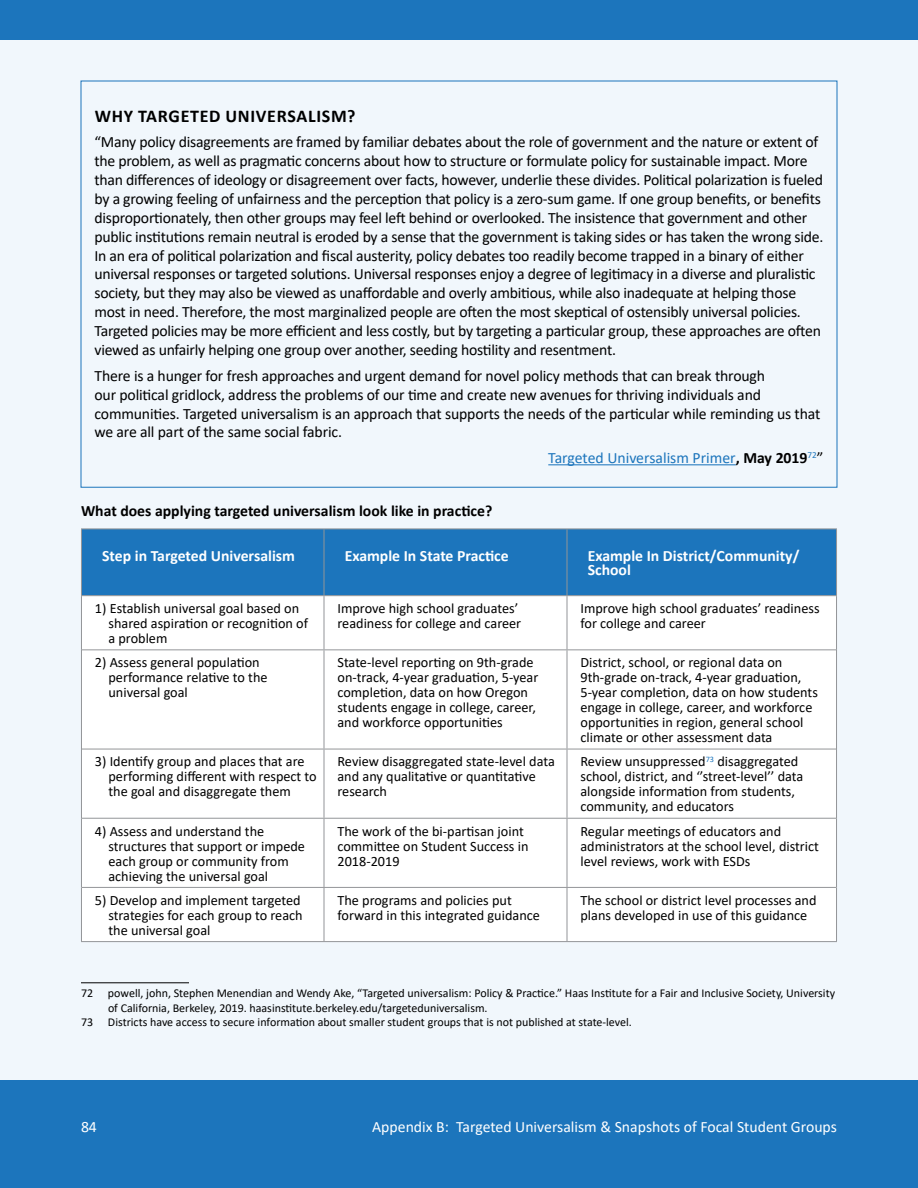
<style>
.page{position:relative;width:918px;height:1188px;background:#fff}
.page>*{position:absolute;margin:0;border:0;box-sizing:border-box;transform-origin:0 0}
.Tech_call_out_header{font:700 18px "Calibri";letter-spacing:.04em;color:#000}
.Technical_Call_out{font:15.75px/18.9px "Calibri";letter-spacing:-.015em;color:#000}
.Table_Header{font:700 15.75px/14.4px "Calibri";color:#fff}
.t1{font:15.75px "Calibri";color:#fff}
.Body_Span{font:700 15.75px "Calibri";color:#000}
.Technical_Call_out-2{font:15.75px "Calibri";color:#1c75bc}
.Table{font:14.25px/15px "Calibri";color:#000}
.New_footnotes{font:12px "Calibri";color:#000}
.s1{font-weight:700;color:#000}
.s2{color:#000}
</style>
<div class="page">
<div style="left:0;top:0;width:918px;height:1089px;background:#f1f7fc"></div>
<div style="left:0;top:1080px;width:918px;height:108px;background:#1c75bc"></div>
<div style="left:0;top:0;width:918px;height:40px;background:#1c75bc"></div>
<hr style="left:548px;top:464px;width:188px;height:1px;background:#1c75bc">
<div style="left:82px;top:529px;width:754px;height:66px;background:#1c75bc"></div>
<div style="left:82px;top:596px;width:754px;height:345px;background:#fff"></div>
<hr style="left:324px;top:529px;width:1px;height:66px;background:#939598">
<hr style="left:567px;top:529px;width:1px;height:66px;background:#939598">
<hr style="left:324px;top:596px;width:1px;height:53px;background:#939598">
<hr style="left:567px;top:596px;width:1px;height:53px;background:#939598">
<hr style="left:324px;top:650px;width:1px;height:99px;background:#939598">
<hr style="left:567px;top:650px;width:1px;height:99px;background:#939598">
<hr style="left:324px;top:750px;width:1px;height:68px;background:#939598">
<hr style="left:567px;top:750px;width:1px;height:68px;background:#939598">
<hr style="left:324px;top:819px;width:1px;height:68px;background:#939598">
<hr style="left:567px;top:819px;width:1px;height:68px;background:#939598">
<hr style="left:324px;top:888px;width:1px;height:53px;background:#939598">
<hr style="left:567px;top:888px;width:1px;height:53px;background:#939598">
<hr style="left:82px;top:649px;width:242px;height:1px;background:#939598">
<hr style="left:324px;top:649px;width:243px;height:1px;background:#939598">
<hr style="left:567px;top:649px;width:269px;height:1px;background:#939598">
<hr style="left:82px;top:749px;width:242px;height:1px;background:#939598">
<hr style="left:324px;top:749px;width:243px;height:1px;background:#939598">
<hr style="left:567px;top:749px;width:269px;height:1px;background:#939598">
<hr style="left:82px;top:818px;width:242px;height:1px;background:#939598">
<hr style="left:324px;top:818px;width:243px;height:1px;background:#939598">
<hr style="left:567px;top:818px;width:269px;height:1px;background:#939598">
<hr style="left:82px;top:887px;width:242px;height:1px;background:#939598">
<hr style="left:324px;top:887px;width:243px;height:1px;background:#939598">
<hr style="left:567px;top:887px;width:269px;height:1px;background:#939598">
<hr style="left:81px;top:596px;width:1px;height:54px;background:#939598">
<hr style="left:81px;top:650px;width:1px;height:99px;background:#939598">
<hr style="left:81px;top:749px;width:1px;height:69px;background:#939598">
<hr style="left:81px;top:818px;width:1px;height:69px;background:#939598">
<hr style="left:81px;top:887px;width:1px;height:54px;background:#939598">
<hr style="left:836px;top:596px;width:1px;height:54px;background:#939598">
<hr style="left:836px;top:650px;width:1px;height:99px;background:#939598">
<hr style="left:836px;top:749px;width:1px;height:69px;background:#939598">
<hr style="left:836px;top:818px;width:1px;height:69px;background:#939598">
<hr style="left:836px;top:887px;width:1px;height:54px;background:#939598">
<hr style="left:81px;top:941px;width:243px;height:1px;background:#939598">
<hr style="left:324px;top:941px;width:243px;height:1px;background:#939598">
<hr style="left:567px;top:941px;width:270px;height:1px;background:#939598">
<hr style="left:81px;top:528px;width:243px;height:1px;background:#939598">
<hr style="left:81px;top:529px;width:1px;height:66px;background:#939598">
<hr style="left:324px;top:528px;width:243px;height:1px;background:#939598">
<hr style="left:567px;top:528px;width:270px;height:1px;background:#939598">
<hr style="left:836px;top:529px;width:1px;height:66px;background:#939598">
<hr style="left:81px;top:595px;width:243px;height:1px;background:#939598">
<hr style="left:324px;top:595px;width:243px;height:1px;background:#939598">
<hr style="left:567px;top:595px;width:270px;height:1px;background:#939598">
<hr style="left:81px;top:982px;width:108px;height:1px;background:#000">
<p class="Tech_call_out_header" style="left:95px;top:103px;width:262px">WHY TARGETED UNIVERSALISM?</p>
<p class="Technical_Call_out" style="left:94px;top:132px;width:730px">“Many policy disagreements are framed by familiar debates about the role of government and the nature or extent of the problem, as well as pragmatic concerns about how to structure or formulate policy for sustainable impact. More than differences of ideology or disagreement over facts, however, underlie these divides. Political polarization is fueled by a growing feeling of unfairness and the perception that policy is a zero-sum game. If one group benefits, or benefits disproportionately, then other groups may feel left behind or overlooked. The insistence that government and other public institutions remain neutral is eroded by a sense that the government is taking sides or has taken the wrong side.<br>In an era of political polarization and fiscal austerity, policy debates too readily become trapped in a binary of either universal responses or targeted solutions. Universal responses enjoy a degree of legitimacy in a diverse and pluralistic society, but they may also be viewed as unaffordable and overly ambitious, while also inadequate at helping those most in need. Therefore, the most marginalized people are often the most skeptical of ostensibly universal policies.<br>Targeted policies may be more efficient and less costly, but by targeting a particular group, these approaches are often viewed as unfairly helping one group over another, seeding hostility and resentment.</p>
<p class="Technical_Call_out" style="left:94px;top:366px;width:727px">There is a hunger for fresh approaches and urgent demand for novel policy methods that can break through<br>our political gridlock, address the problems of our time and create new avenues for thriving individuals and communities. Targeted universalism is an approach that supports the needs of the particular while reminding us that we are all part of the same social fabric.</p>
<p class="Technical_Call_out-2" style="left:548px;top:447px;width:277px">Targeted Universalism Primer<span class="s1">, May 2019</span><sup>72</sup><span class="s2">”</span></p>
<p class="Body_Span" style="left:81px;top:499px;width:413px">What does applying targeted universalism look like in practice?</p>
<p class="Table_Header" style="left:102px;top:548px;width:194px">Step in Targeted Universalism</p>
<p class="Table_Header" style="left:345px;top:548px;width:166px">Example In State Practice</p>
<p class="Table_Header" style="left:588px;top:548px;width:213px">Example In District/Community/<br>School</p>
<p class="Table" style="left:108px;top:601px;width:201px;text-indent:-14px">1) Establish universal goal based on shared aspiration or recognition of a problem</p>
<p class="Table" style="left:338px;top:601px;width:185px">Improve high school graduates’ readiness for college and career</p>
<p class="Table" style="left:580px;top:601px;width:241px">Improve high school graduates’ readiness for college and career</p>
<p class="Table" style="left:108px;top:655px;width:161px;text-indent:-14px">2) Assess general population performance relative to the universal goal</p>
<p class="Table" style="left:338px;top:655px;width:202px">State-level reporting on 9th-grade on-track, 4-year graduation, 5-year completion, data on how Oregon students engage in college, career, and workforce opportunities</p>
<p class="Table" style="left:580px;top:655px;width:239px">District, school, or regional data on 9th-grade on-track, 4-year graduation, 5-year completion, data on how students engage in college, career, and workforce opportunities in region, general school climate or other assessment data</p>
<p class="Table" style="left:108px;top:754px;width:210px;text-indent:-14px">3) Identify group and places that are performing different with respect to the goal and disaggregate them</p>
<p class="Table" style="left:338px;top:754px;width:219px">Review disaggregated state-level data and any qualitative or quantitative research</p>
<p class="Table" style="left:580px;top:754px;width:224px">Review unsuppressed<sup>73</sup> disaggregated school, district, and ‘’street-level’’ data alongside information from students, community, and educators</p>
<p class="Table" style="left:108px;top:823px;width:198px;text-indent:-14px">4) Assess and understand the structures that support or impede each group or community from achieving the universal goal</p>
<p class="Table" style="left:338px;top:823px;width:192px">The work of the bi-partisan joint committee on Student Success in<br>2018-2019</p>
<p class="Table" style="left:580px;top:823px;width:240px">Regular meetings of educators and administrators at the school level, district level reviews, work with ESDs</p>
<p class="Table" style="left:108px;top:892px;width:196px;text-indent:-14px">5) Develop and implement targeted strategies for each group to reach the universal goal</p>
<p class="Table" style="left:338px;top:892px;width:204px">The programs and policies put forward in this integrated guidance</p>
<p class="Table" style="left:580px;top:892px;width:238px">The school or district level processes and plans developed in use of this guidance</p>
<p class="New_footnotes" style="left:81px;top:985px;width:756px">72 powell, john, Stephen Menendian and Wendy Ake, “Targeted universalism: Policy &amp; Practice.” Haas Institute for a Fair and Inclusive Society, University</p>
<p class="New_footnotes" style="left:108px;top:999px;width:381px">of California, Berkeley, 2019. haasinstitute.berkeley.edu/targeteduniversalism.</p>
<p class="New_footnotes" style="left:81px;top:1014px;width:552px">73 Districts have access to secure information about smaller student groups that is not published at state-level.</p>
<p class="t1" style="left:81px;top:1116px;width:17px">84</p>
<p class="t1" style="left:372px;top:1116px;width:466px">Appendix B: Targeted Universalism &amp; Snapshots of Focal Student Groups</p>
</div>
